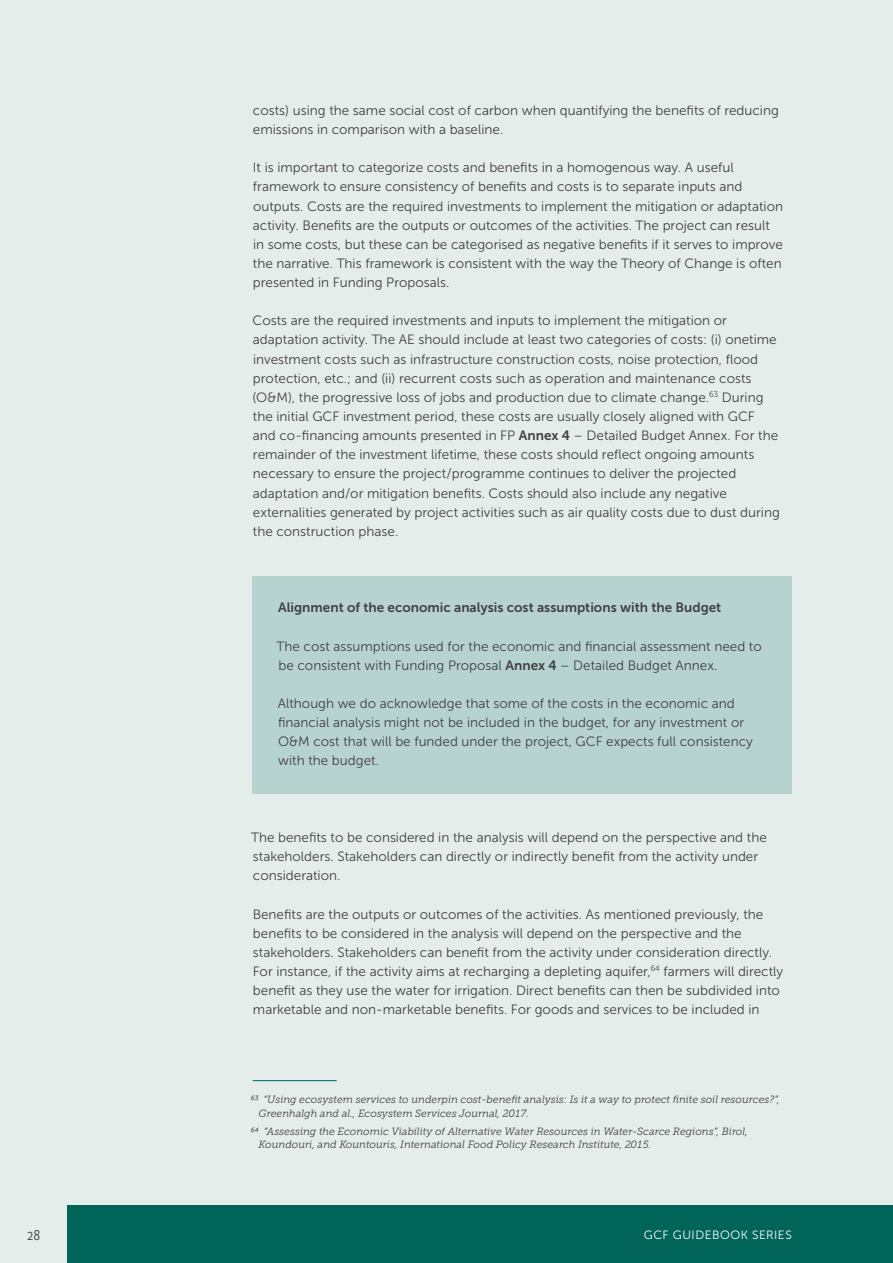
<style>
.page{position:relative;width:893px;height:1263px;background:#e5edea}
.page>*{position:absolute;margin:0;border:0;box-sizing:border-box;transform-origin:0 0}
.t1{font:15px "Museo Sans Cond 300";color:#414042}
.Body_copy{font:13.5px/19.2px "Museo Sans 300";color:#414042}
.Box_-_Body_copy{font:13.5px/19.2px "Museo Sans 300";color:#414042}
.Box_-_Body_copy-2{font:13.5px "Museo Sans 700";color:#414042}
.t2{font:12px "Museo Sans 300";letter-spacing:.045em;color:#fff}
.Footnotes{font:italic 10.5px/13.5px "Museo Slab 300";color:#414042}
.s1{font-family:"Museo Sans 700"}
</style>
<div class="page">
<div style="left:67px;top:1205px;width:826px;height:58px;background:#006558"></div>
<div style="left:253px;top:577px;width:539px;height:64px;background:#b7d3d0"></div>
<div style="left:253px;top:615px;width:539px;height:84px;background:#b7d3d0"></div>
<div style="left:253px;top:672px;width:539px;height:122px;background:#b7d3d0"></div>
<hr style="left:253px;top:1080px;width:84px;height:1px;background:#006558">
<p class="Body_copy" style="left:253px;top:101px;width:527px">costs) using the same social cost of carbon when quantifying the benefits of reducing emissions in comparison with a baseline.</p>
<p class="Body_copy" style="left:253px;top:158px;width:532px">It is important to categorize costs and benefits in a homogenous way. A useful framework to ensure consistency of benefits and costs is to separate inputs and outputs. Costs are the required investments to implement the mitigation or adaptation activity. Benefits are the outputs or outcomes of the activities. The project can result in some costs, but these can be categorised as negative benefits if it serves to improve the narrative. This framework is consistent with the way the Theory of Change is often presented in Funding Proposals.</p>
<p class="Body_copy" style="left:252px;top:311px;width:529px">Costs are the required investments and inputs to implement the mitigation or adaptation activity. The AE should include at least two categories of costs: (i) onetime investment costs such as infrastructure construction costs, noise protection, flood protection, etc.; and (ii) recurrent costs such as operation and maintenance costs (O&amp;M), the progressive loss of jobs and production due to climate change.<sup>63</sup> During the initial GCF investment period, these costs are usually closely aligned with GCF and co-financing amounts presented in FP <span class="s1">Annex 4</span> – Detailed Budget Annex. For the remainder of the investment lifetime, these costs should reflect ongoing amounts necessary to ensure the project/programme continues to deliver the projected adaptation and/or mitigation benefits. Costs should also include any negative externalities generated by project activities such as air quality costs due to dust during the construction phase.</p>
<p class="Box_-_Body_copy-2" style="left:278px;top:600px;width:445px">Alignment of the economic analysis cost assumptions with the Budget</p>
<p class="Box_-_Body_copy" style="left:277px;top:636px;width:487px">The cost assumptions used for the economic and financial assessment need to be consistent with Funding Proposal <span class="s1">Annex 4</span> – Detailed Budget Annex.</p>
<p class="Box_-_Body_copy" style="left:278px;top:694px;width:477px">Although we do acknowledge that some of the costs in the economic and financial analysis might not be included in the budget, for any investment or O&amp;M cost that will be funded under the project, GCF expects full consistency with the budget.</p>
<p class="Body_copy" style="left:251px;top:828px;width:517px">The benefits to be considered in the analysis will depend on the perspective and the stakeholders. Stakeholders can directly or indirectly benefit from the activity under consideration.</p>
<p class="Body_copy" style="left:253px;top:904px;width:532px">Benefits are the outputs or outcomes of the activities. As mentioned previously, the benefits to be considered in the analysis will depend on the perspective and the stakeholders. Stakeholders can benefit from the activity under consideration directly.<br>For instance, if the activity aims at recharging a depleting aquifer,<sup>64</sup> farmers will directly benefit as they use the water for irrigation. Direct benefits can then be subdivided into marketable and non-marketable benefits. For goods and services to be included in</p>
<p class="Footnotes" style="left:259px;top:1093px;width:523px;text-indent:-8px">63 “Using ecosystem services to underpin cost-benefit analysis: Is it a way to protect finite soil resources?”,<br>Greenhalgh and al., Ecosystem Services Journal, 2017.</p>
<p class="Footnotes" style="left:259px;top:1124px;width:491px;text-indent:-8px">64 “Assessing the Economic Viability of Alternative Water Resources in Water-Scarce Regions”, Birol,<br>Koundouri, and Kountouris, International Food Policy Research Institute, 2015.</p>
<p class="t1" style="left:27px;top:1227px;width:15px">28</p>
<p class="t2" style="left:644px;top:1228px;width:149px">GCF GUIDEBOOK SERIES</p>
</div>
